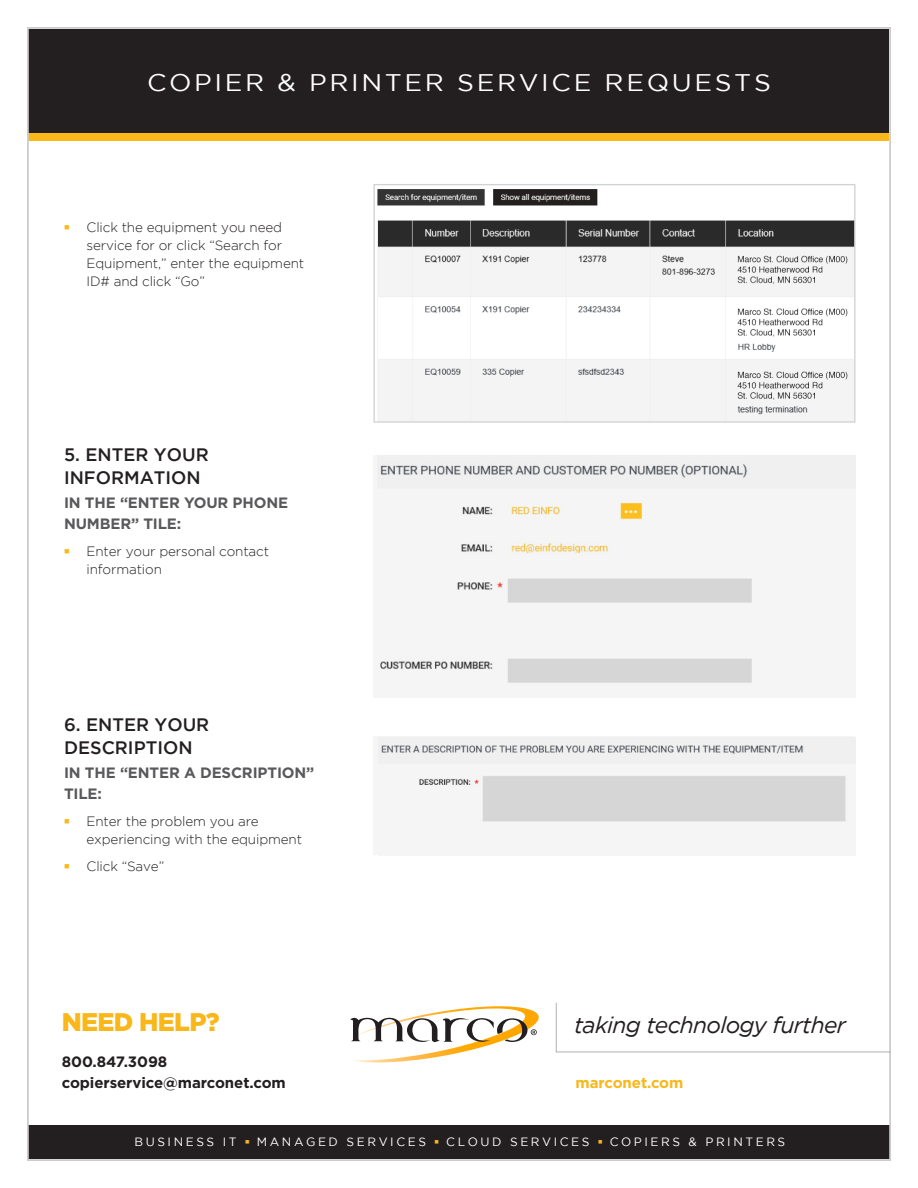
<style>
.page{position:relative;width:918px;height:1188px;background:#fff}
.page>*{position:absolute;margin:0;border:0;box-sizing:border-box;transform-origin:0 0}
.t1{font:900 25.5px "Gotham";letter-spacing:-.025em;color:#f9b71a}
.flyer_heading{font:24px "Gotham";letter-spacing:.1em;color:#fff;scale:1.1 1}
.t2{font:italic 22.8px "Gotham";letter-spacing:-.03em;color:#231f20}
.t3{font:500 18px/22.5px "Gotham";color:#231f20}
.t4{font:700 15px/21px "Gotham";letter-spacing:-.01em;color:#59595c}
.t5{font:700 15px "Gotham";letter-spacing:-.005em;color:#231f20}
.t6{font:700 15px "Gotham";letter-spacing:-.005em;color:#f9b71a}
.t7{font:300 13.5px "Gotham";letter-spacing:-.01em;color:#231f20}
.t8{font:12px "Gotham";letter-spacing:.215em;color:#fff}
.s1{color:#fab81a}
</style>
<div class="page">
<div style="left:29px;top:29px;width:860px;height:105px;background:#231f20"></div>
<div style="left:28px;top:1125px;width:863px;height:34px;background:#231f20"></div>
<div style="left:28px;top:134px;width:861px;height:7px;background:#f9b71a"></div>
<svg style="left:556px;top:1002px;width:335px;height:50px"></svg>
<svg style="left:350px;top:1006px;width:189px;height:56px"></svg>
<img style="left:377px;top:189px;width:476px;height:232px">
<div style="left:374px;top:184px;width:481px;height:239px;border:1px solid #d1d2d4"></div>
<img style="left:378px;top:456px;width:477px;height:230px">
<img style="left:379px;top:737px;width:476px;height:86px">
<p class="flyer_heading" style="left:147px;top:69px;width:569px">COPIER &amp; PRINTER SERVICE REQUESTS</p>
<p class="t7" style="left:64px;top:220px;width:220px"><span class="s1">■</span> Click the equipment you need</p>
<p class="t7" style="left:87px;top:238px;width:197px">service for or click “Search for</p>
<p class="t7" style="left:87px;top:256px;width:219px">Equipment,” enter the equipment</p>
<p class="t7" style="left:87px;top:274px;width:120px">ID# and click “Go”</p>
<p class="t3" style="left:64px;top:443px;width:146px">5. ENTER YOUR</p>
<p class="t3" style="left:64px;top:466px;width:138px">INFORMATION</p>
<p class="t4" style="left:64px;top:492px;width:226px">IN THE “ENTER YOUR PHONE</p>
<p class="t4" style="left:64px;top:513px;width:119px">NUMBER” TILE:</p>
<p class="t7" style="left:64px;top:544px;width:207px"><span class="s1">■</span> Enter your personal contact</p>
<p class="t7" style="left:87px;top:562px;width:77px">information</p>
<p class="t3" style="left:64px;top:713px;width:147px">6. ENTER YOUR<br>DESCRIPTION</p>
<p class="t4" style="left:64px;top:762px;width:252px">IN THE “ENTER A DESCRIPTION”<br>TILE:</p>
<p class="t7" style="left:64px;top:814px;width:196px"><span class="s1">■</span> Enter the problem you are</p>
<p class="t7" style="left:87px;top:832px;width:217px">experiencing with the equipment</p>
<p class="t7" style="left:64px;top:859px;width:102px"><span class="s1">■</span> Click “Save”</p>
<p class="t1" style="left:62px;top:1007px;width:159px">NEED HELP?</p>
<p class="t5" style="left:62px;top:1053px;width:107px">800.847.3098</p>
<p class="t5" style="left:62px;top:1074px;width:226px">copierservice@marconet.com</p>
<p class="t2" style="left:574px;top:1013px;width:273px">taking technology further</p>
<p class="t6" style="left:576px;top:1074px;width:109px">marconet.com</p>
<p class="t8" style="left:135px;top:1135px;width:652px">BUSINESS IT <sup>■</sup> MANAGED SERVICES <sup>■</sup> CLOUD SERVICES <sup>■</sup> COPIERS &amp; PRINTERS</p>
</div>
